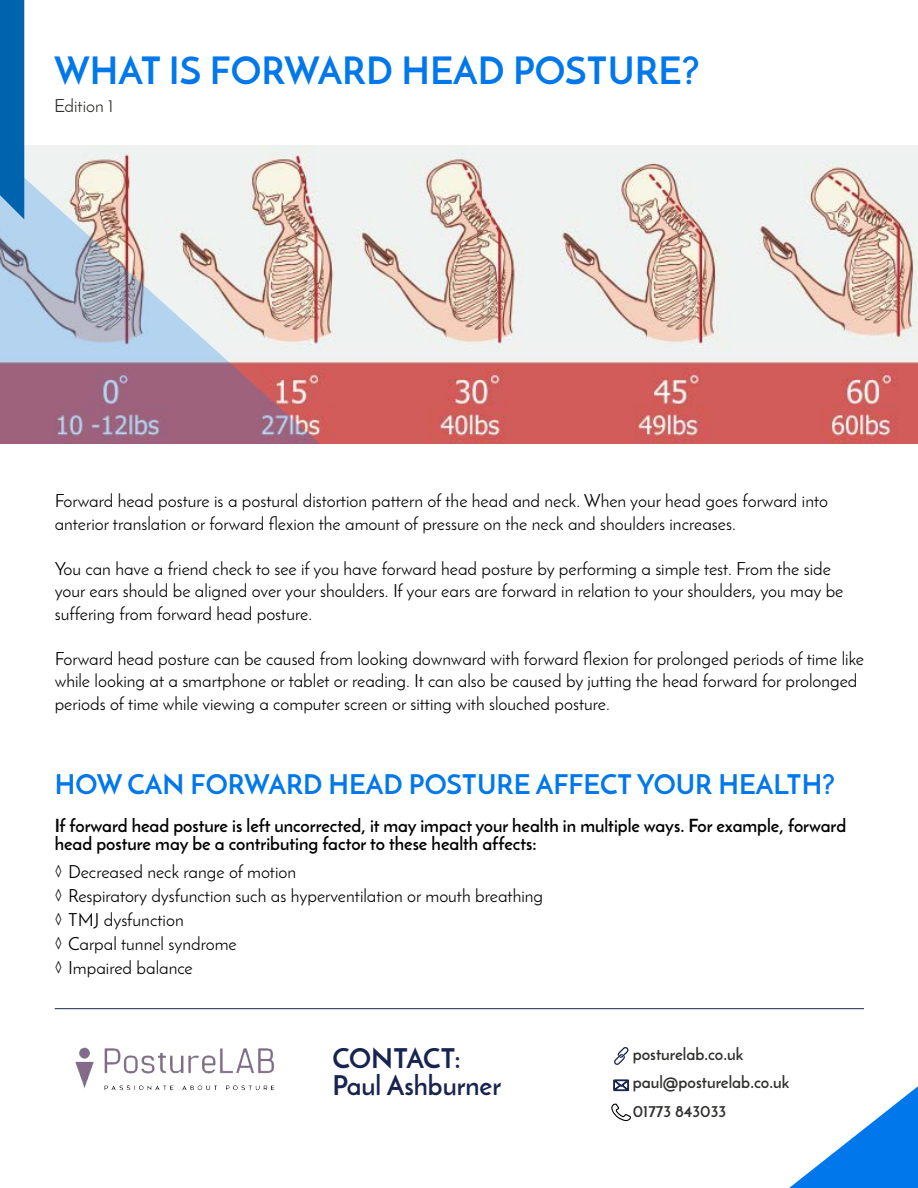
<style>
.page{position:relative;width:918px;height:1188px;background:#fff}
.page>*{position:absolute;margin:0;border:0;box-sizing:border-box;transform-origin:0 0}
.t1{font:700 37.5px "Josefin Sans";color:#0078eb}
.t2{font:700 27px "Josefin Sans";color:#0078eb}
.t3{font:700 27px/27px "Josefin Sans";color:#17244f}
.t4{font:18px/22.5px "Josefin Sans";color:#000}
.t5{font:700 18px/18px "Josefin Sans";color:#000}
.t6{font:18px "Josefin Sans";color:#30302e}
.t7{font:700 16.5px/28.5px "Josefin Sans";color:#30302e}
</style>
<div class="page">
<img style="left:320px;top:146px;width:598px;height:298px">
<img style="left:0;top:146px;width:320px;height:298px">
<hr style="left:55px;top:1008px;width:809px;height:1px;background:#17244f">
<div style="left:0;top:0;width:24px;height:219px;background:#0063ad"></div>
<svg style="left:789px;top:1086px;width:129px;height:102px"></svg>
<svg style="left:614px;top:1047px;width:15px;height:18px"></svg>
<img style="left:75px;top:1047px;width:200px;height:44px">
<svg style="left:611px;top:1080px;width:20px;height:42px"></svg>
<h1 class="t1" style="left:54px;top:47px;width:647px">WHAT IS FORWARD HEAD POSTURE?</h1>
<p class="t6" style="left:54px;top:95px;width:61px">Edition 1</p>
<p class="t4" style="left:55px;top:489px;width:775px">Forward head posture is a postural distortion pattern of the head and neck. When your head goes forward into anterior translation or forward flexion the amount of pressure on the neck and shoulders increases.</p>
<p class="t4" style="left:55px;top:557px;width:790px">You can have a friend check to see if you have forward head posture by performing a simple test. From the side your ears should be aligned over your shoulders. If your ears are forward in relation to your shoulders, you may be suffering from forward head posture.</p>
<p class="t4" style="left:55px;top:647px;width:811px">Forward head posture can be caused from looking downward with forward flexion for prolonged periods of time like while looking at a smartphone or tablet or reading. It can also be caused by jutting the head forward for prolonged periods of time while viewing a computer screen or sitting with slouched posture.</p>
<h2 class="t2" style="left:55px;top:768px;width:782px">HOW CAN FORWARD HEAD POSTURE AFFECT YOUR HEALTH?</h2>
<p class="t5" style="left:55px;top:817px;width:793px">If forward head posture is left uncorrected, it may impact your health in multiple ways. For example, forward head posture may be a contributing factor to these health affects:</p>
<p class="t4" style="left:55px;top:860px;width:490px;line-height:24px">◊ Decreased neck range of motion<br>◊ Respiratory dysfunction such as hyperventilation or mouth breathing ◊ TMJ dysfunction<br>◊ Carpal tunnel syndrome<br>◊ Impaired balance</p>
<h2 class="t3" style="left:332px;top:1044px;width:170px">CONTACT:<br>Paul Ashburner</h2>
<p class="t7" style="left:633px;top:1040px;width:158px">posturelab.co.uk paul@posturelab.co.uk<br>01773 843033</p>
</div>
